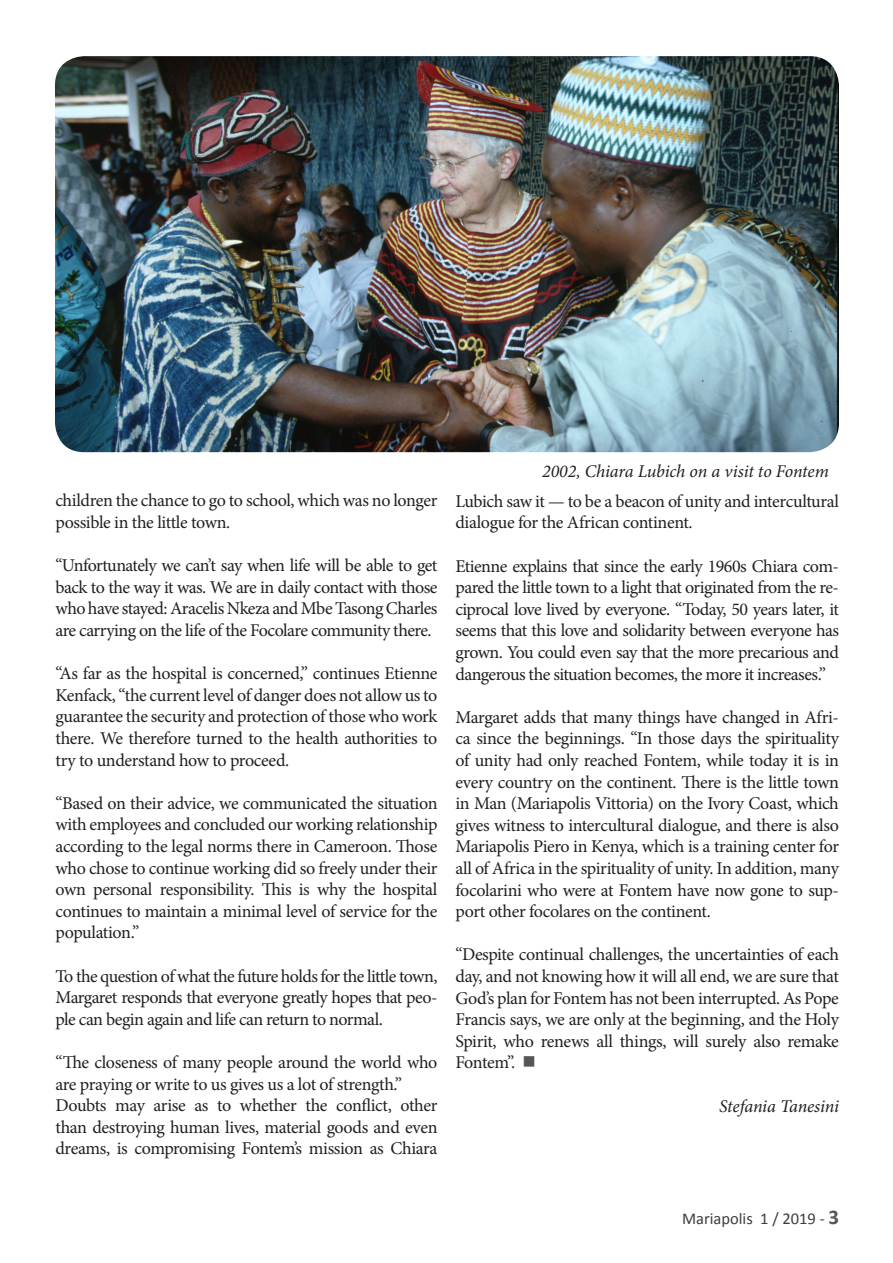
<style>
.page{position:relative;width:893px;height:1263px;background:#fff}
.page>*{position:absolute;margin:0;border:0;box-sizing:border-box;transform-origin:0 0}
.t1{font:18px/21.6px "Minion Pro";letter-spacing:-.025em;color:#231f20;text-align:justify}
.t2{font:italic 18px "Minion Pro";letter-spacing:-.01em;color:#231f20}
.t3{font:16.5px "Calibri";color:#3e3e3f}
.s1{color:#545557}
.s2{font-weight:700;font-size:21px;color:#57585a}
</style>
<div class="page">
<img style="left:55px;top:56px;width:784px;height:396px">
<p class="t1" style="left:56px;top:490px;width:383px">children the chance to go to school, which was no longer possible in the little town.</p>
<p class="t1" style="left:56px;top:555px;width:384px">“Unfortunately we can’t say when life will be able to get back to the way it was. We are in daily contact with those who have stayed: Aracelis Nkeza and Mbe Tasong Charles are carrying on the life of the Focolare community there.</p>
<p class="t1" style="left:56px;top:663px;width:384px">“As far as the hospital is concerned,” continues Etienne Kenfack, “the current level of danger does not allow us to guarantee the security and protection of those who work there. We therefore turned to the health authorities to try to understand how to proceed.</p>
<p class="t1" style="left:56px;top:792px;width:383px">“Based on their advice, we communicated the situation with employees and concluded our working relationship according to the legal norms there in Cameroon. Those who chose to continue working did so freely under their own personal responsibility. This is why the hospital continues to maintain a minimal level of service for the population.”</p>
<p class="t1" style="left:56px;top:965px;width:384px">To the question of what the future holds for the little town, Margaret responds that everyone greatly hopes that peo&shy;ple can begin again and life can return to normal.</p>
<p class="t1" style="left:56px;top:1051px;width:383px;text-align:left">“The closeness of many people around the world who are praying or write to us gives us a lot of strength.” Doubts may arise as to whether the conflict, other than destroying human lives, material goods and even dreams, is compromising Fontem’s mission as Chiara</p>
<p class="t2" style="left:542px;top:459px;width:288px">2002, Chiara Lubich on a visit to Fontem</p>
<p class="t1" style="left:455px;top:490px;width:385px">Lubich saw it — to be a beacon of unity and intercultural dialogue for the African continent.</p>
<p class="t1" style="left:455px;top:555px;width:385px">Etienne explains that since the early 1960s Chiara com&shy;pared the little town to a light that originated from the re&shy;ciprocal love lived by everyone. “Today, 50 years later, it seems that this love and solidarity between everyone has grown. You could even say that the more precarious and dangerous the situation becomes, the more it increases.”</p>
<p class="t1" style="left:455px;top:706px;width:385px">Margaret adds that many things have changed in Afri&shy;ca since the beginnings. “In those days the spirituality of unity had only reached Fontem, while today it is in every country on the continent. There is the little town in Man (Mariapolis Vittoria) on the Ivory Coast, which gives witness to intercultural dialogue, and there is also Mariapolis Piero in Kenya, which is a training center for all of Africa in the spirituality of unity. In addition, many focolarini who were at Fontem have now gone to sup&shy;port other focolares on the continent.</p>
<p class="t1" style="left:455px;top:944px;width:385px">“Despite continual challenges, the uncertainties of each day, and not knowing how it will all end, we are sure that God’s plan for Fontem has not been interrupted. As Pope Francis says, we are only at the beginning, and the Holy Spirit, who renews all things, will surely also remake Fontem”. <span class="s1">■</span></p>
<p class="t2" style="left:719px;top:1093px;width:121px">Stefania Tanesini</p>
<p class="t3" style="left:682px;top:1208px;width:159px">Mariapolis 1 / 2019 - <span class="s2">3</span></p>
</div>
